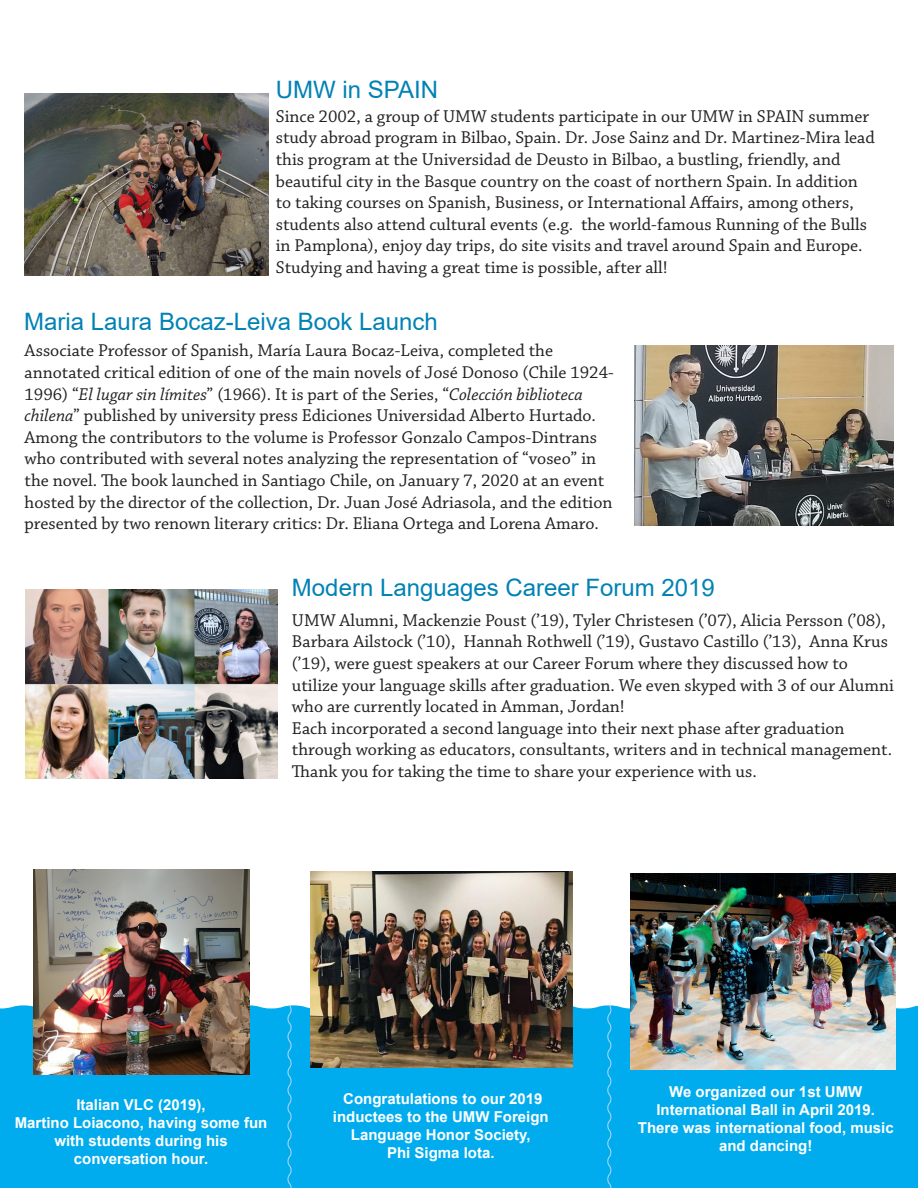
<style>
.page{position:relative;width:918px;height:1188px;background:#fff}
.page>*{position:absolute;margin:0;border:0;box-sizing:border-box;transform-origin:0 0}
.t1{font:24px "Arial";color:#0082b5}
.t2{font:18px/21.6px "Chaparral Pro";color:#231f20}
.t3{font:700 15px/18px "Arial";color:#fff;text-align:center}
.s1{font-style:italic}
</style>
<div class="page">
<div style="left:0;top:1005px;width:918px;height:183px;background:#00aced"></div>
<img style="left:33px;top:870px;width:216px;height:204px">
<img style="left:631px;top:874px;width:265px;height:196px">
<img style="left:25px;top:94px;width:243px;height:181px">
<img style="left:311px;top:871px;width:262px;height:196px">
<img style="left:635px;top:346px;width:259px;height:180px">
<img style="left:26px;top:590px;width:252px;height:189px">
<svg style="left:286px;top:1005px;width:7px;height:183px"></svg>
<svg style="left:606px;top:1005px;width:7px;height:183px"></svg>
<p class="t1" style="left:276px;top:73px;width:164px">UMW in SPAIN</p>
<p class="t2" style="left:276px;top:106px;width:600px">Since 2002, a group of UMW students participate in our UMW in SPAIN summer study abroad program in Bilbao, Spain. Dr. Jose Sainz and Dr. Martinez-Mira lead this program at the Universidad de Deusto in Bilbao, a bustling, friendly, and</p>
<p class="t2" style="left:276px;top:171px;width:593px">beautiful city in the Basque country on the coast of northern Spain. In addition to taking courses on Spanish, Business, or International Affairs, among others, students also attend cultural events (e.g. the world-famous Running of the Bulls in Pamplona), enjoy day trips, do site visits and travel around Spain and Europe.<br>Studying and having a great time is possible, after all!</p>
<p class="t1" style="left:24px;top:305px;width:415px">Maria Laura Bocaz-Leiva Book Launch</p>
<p class="t2" style="left:25px;top:341px;width:530px">Associate Professor of Spanish, María Laura Bocaz-Leiva, completed the</p>
<p class="t2" style="left:25px;top:362px;width:591px">annotated critical edition of one of the main novels of José Donoso (Chile 1924-<br>1996) “<span class="s1">El lugar sin límites</span>” (1966). It is part of the Series, “<span class="s1">Colección biblioteca chilena</span>” published by university press Ediciones Universidad Alberto Hurtado.</p>
<p class="t2" style="left:25px;top:427px;width:589px">Among the contributors to the volume is Professor Gonzalo Campos-Dintrans who contributed with several notes analyzing the representation of “voseo” in the novel. The book launched in Santiago Chile, on January 7, 2020 at an event hosted by the director of the collection, Dr. Juan José Adriasola, and the edition presented by two renown literary critics: Dr. Eliana Ortega and Lorena Amaro.</p>
<p class="t1" style="left:292px;top:572px;width:424px">Modern Languages Career Forum 2019</p>
<p class="t2" style="left:292px;top:610px;width:595px">UMW Alumni, Mackenzie Poust (’19), Tyler Christesen (’07), Alicia Persson (’08),</p>
<p class="t2" style="left:292px;top:632px;width:597px">Barbara Ailstock (’10), Hannah Rothwell (’19), Gustavo Castillo (’13), Anna Krus (’19), were guest speakers at our Career Forum where they discussed how to</p>
<p class="t2" style="left:292px;top:675px;width:603px">utilize your language skills after graduation. We even skyped with 3 of our Alumni who are currently located in Amman, Jordan!</p>
<p class="t2" style="left:292px;top:718px;width:602px">Each incorporated a second language into their next phase after graduation through working as educators, consultants, writers and in technical management.<br>Thank you for taking the time to share your experience with us.</p>
<p class="t3" style="left:76px;top:1096px;width:131px">Italian VLC (2019),</p>
<p class="t3" style="left:15px;top:1114px;width:254px">Martino Loiacono, having some fun with students during his</p>
<p class="t3" style="left:74px;top:1150px;width:136px">conversation hour.</p>
<p class="t3" style="left:343px;top:1089px;width:201px">Congratulations to our 2019</p>
<p class="t3" style="left:333px;top:1107px;width:217px">inductees to the UMW Foreign</p>
<p class="t3" style="left:351px;top:1125px;width:181px">Language Honor Society,</p>
<p class="t3" style="left:387px;top:1143px;width:109px">Phi Sigma Iota.</p>
<p class="t3" style="left:669px;top:1083px;width:195px">We organized our 1st UMW</p>
<p class="t3" style="left:656px;top:1101px;width:220px">International Ball in April 2019.</p>
<p class="t3" style="left:638px;top:1119px;width:257px">There was international food, music and dancing!</p>
</div>
